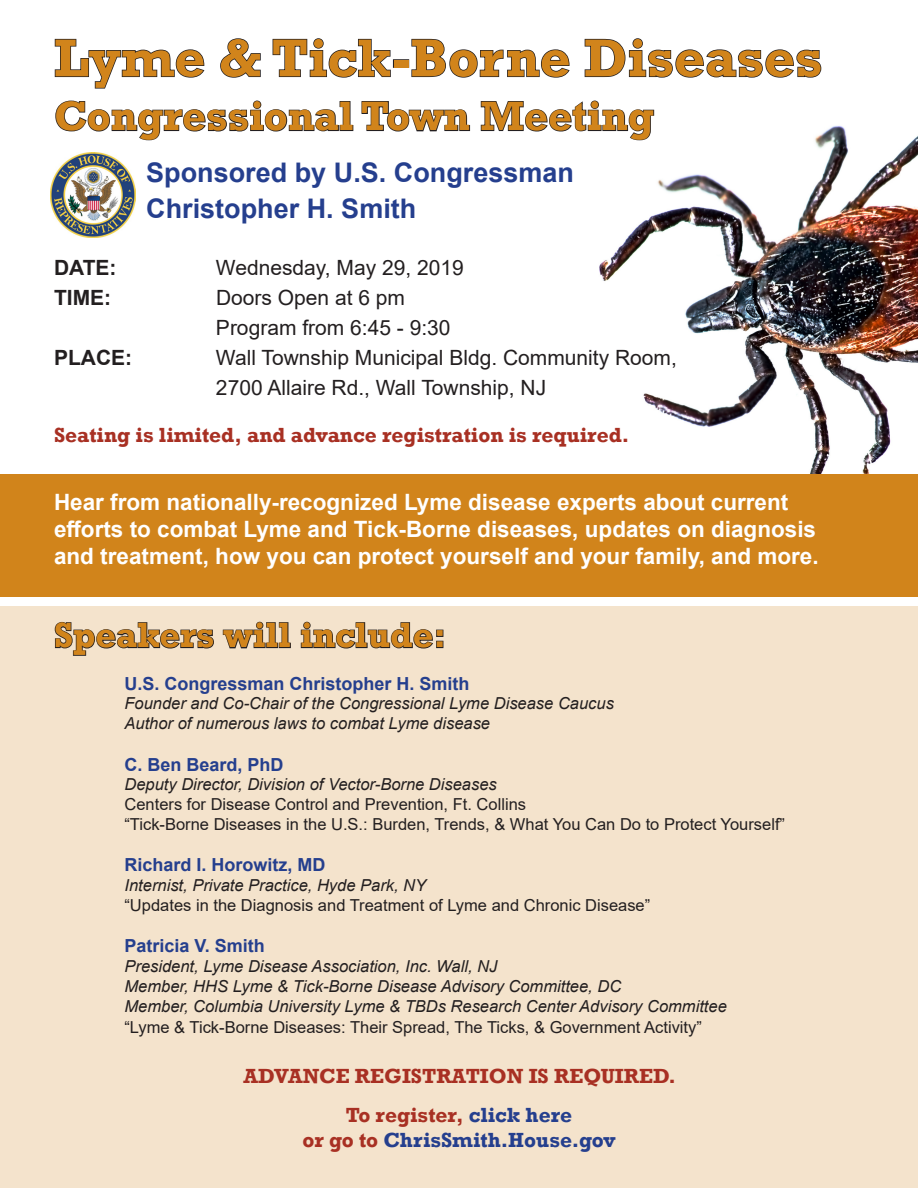
<style>
.page{position:relative;width:918px;height:1188px;background:#fff}
.page>*{position:absolute;margin:0;border:0;box-sizing:border-box;transform-origin:0 0}
.t1{font:700 54px "Rockwell";color:#d1841b}
.t2{font:700 42px "Rockwell";color:#d1841b}
.t3{font:700 36px "Rockwell";color:#d1841b}
.t4{font:700 27px "Arial";color:#253f8e}
.t5{font:700 22.5px/27px "Arial";color:#fff}
.t6{font:21px "Arial";color:#231f20}
.t7{font:700 21px "Rockwell";color:#a83023}
.t8{font:700 21px "Rockwell";color:#253f8e}
.t9{font:700 21px "Arial";color:#231f20}
.t10{font:700 18px "Arial";color:#253f8e}
.t11{font:italic 16.5px "Arial";color:#231f20}
.t12{font:16.5px "Arial";color:#231f20}
.s1{color:#253f8e}
.s2{color:#a83023}
</style>
<div class="page">
<div style="left:0;top:606px;width:918px;height:582px;background:#f4e3cc"></div>
<img style="left:599px;top:126px;width:319px;height:348px">
<svg style="left:54px;top:38px;width:151px;height:51px"></svg>
<svg style="left:220px;top:38px;width:41px;height:40px"></svg>
<svg style="left:272px;top:38px;width:119px;height:40px"></svg>
<div style="left:393px;top:59px;width:16px;height:9px;border:2px solid #231f20"></div>
<svg style="left:411px;top:38px;width:159px;height:40px"></svg>
<svg style="left:584px;top:38px;width:238px;height:40px"></svg>
<svg style="left:55px;top:100px;width:299px;height:41px"></svg>
<svg style="left:361px;top:101px;width:110px;height:31px"></svg>
<svg style="left:480px;top:100px;width:175px;height:41px"></svg>
<div style="left:0;top:474px;width:918px;height:123px;background:#d1841b"></div>
<svg style="left:54px;top:622px;width:160px;height:34px"></svg>
<svg style="left:222px;top:621px;width:69px;height:28px"></svg>
<svg style="left:300px;top:621px;width:144px;height:28px"></svg>
<img style="left:51px;top:152px;width:84px;height:85px">
<p class="t1" style="left:54px;top:25px;width:770px">Lyme &amp; Tick-Borne Diseases</p>
<p class="t2" style="left:54px;top:91px;width:602px">Congressional Town Meeting</p>
<p class="t4" style="left:146px;top:153px;width:429px">Sponsored by U.S. Congressman</p>
<p class="t4" style="left:146px;top:189px;width:272px">Christopher H. Smith</p>
<p class="t9" style="left:54px;top:253px;width:64px">DATE:</p>
<p class="t6" style="left:216px;top:253px;width:249px">Wednesday, May 29, 2019</p>
<p class="t9" style="left:54px;top:283px;width:59px">TIME:</p>
<p class="t6" style="left:216px;top:283px;width:191px">Doors Open at 6 pm</p>
<p class="t6" style="left:216px;top:313px;width:236px">Program from 6:45 - 9:30</p>
<p class="t9" style="left:54px;top:343px;width:80px">PLACE:</p>
<p class="t6" style="left:216px;top:343px;width:462px">Wall Township Municipal Bldg. Community Room,</p>
<p class="t6" style="left:216px;top:373px;width:332px">2700 Allaire Rd., Wall Township, NJ</p>
<p class="t7" style="left:54px;top:422px;width:577px">Seating is limited, and advance registration is required.</p>
<p class="t5" style="left:54px;top:489px;width:736px">Hear from nationally-recognized Lyme disease experts about current</p>
<p class="t5" style="left:54px;top:516px;width:766px">efforts to combat Lyme and Tick-Borne diseases, updates on diagnosis and treatment, how you can protect yourself and your family, and more.</p>
<p class="t3" style="left:54px;top:613px;width:394px">Speakers will include:</p>
<p class="t10" style="left:124px;top:671px;width:347px">U.S. Congressman Christopher H. Smith</p>
<p class="t11" style="left:124px;top:693px;width:491px">Founder and Co-Chair of the Congressional Lyme Disease Caucus</p>
<p class="t11" style="left:124px;top:713px;width:367px">Author of numerous laws to combat Lyme disease</p>
<p class="t10" style="left:124px;top:752px;width:161px">C. Ben Beard, PhD</p>
<p class="t11" style="left:124px;top:774px;width:374px">Deputy Director, Division of Vector-Borne Diseases</p>
<p class="t12" style="left:124px;top:793px;width:403px">Centers for Disease Control and Prevention, Ft. Collins</p>
<p class="t12" style="left:124px;top:813px;width:662px">“Tick-Borne Diseases in the U.S.: Burden, Trends, &amp; What You Can Do to Protect Yourself”</p>
<p class="t10" style="left:124px;top:852px;width:203px">Richard I. Horowitz, MD</p>
<p class="t11" style="left:124px;top:875px;width:303px">Internist, Private Practice, Hyde Park, NY</p>
<p class="t12" style="left:124px;top:894px;width:527px">“Updates in the Diagnosis and Treatment of Lyme and Chronic Disease”</p>
<p class="t10" style="left:124px;top:933px;width:142px">Patricia V. Smith</p>
<p class="t11" style="left:124px;top:956px;width:374px">President, Lyme Disease Association, Inc. Wall, NJ</p>
<p class="t11" style="left:124px;top:976px;width:498px">Member, HHS Lyme &amp; Tick-Borne Disease Advisory Committee, DC</p>
<p class="t11" style="left:124px;top:995px;width:604px">Member, Columbia University Lyme &amp; TBDs Research Center Advisory Committee</p>
<p class="t12" style="left:124px;top:1016px;width:579px">“Lyme &amp; Tick-Borne Diseases: Their Spread, The Ticks, &amp; Government Activity”</p>
<p class="t7" style="left:244px;top:1063px;width:434px">ADVANCE REGISTRATION IS REQUIRED.</p>
<p class="t7" style="left:346px;top:1102px;width:228px">To register, <span class="s1">click here</span></p>
<p class="t8" style="left:302px;top:1128px;width:315px"><span class="s2">or go to</span> ChrisSmith.House.gov</p>
</div>
